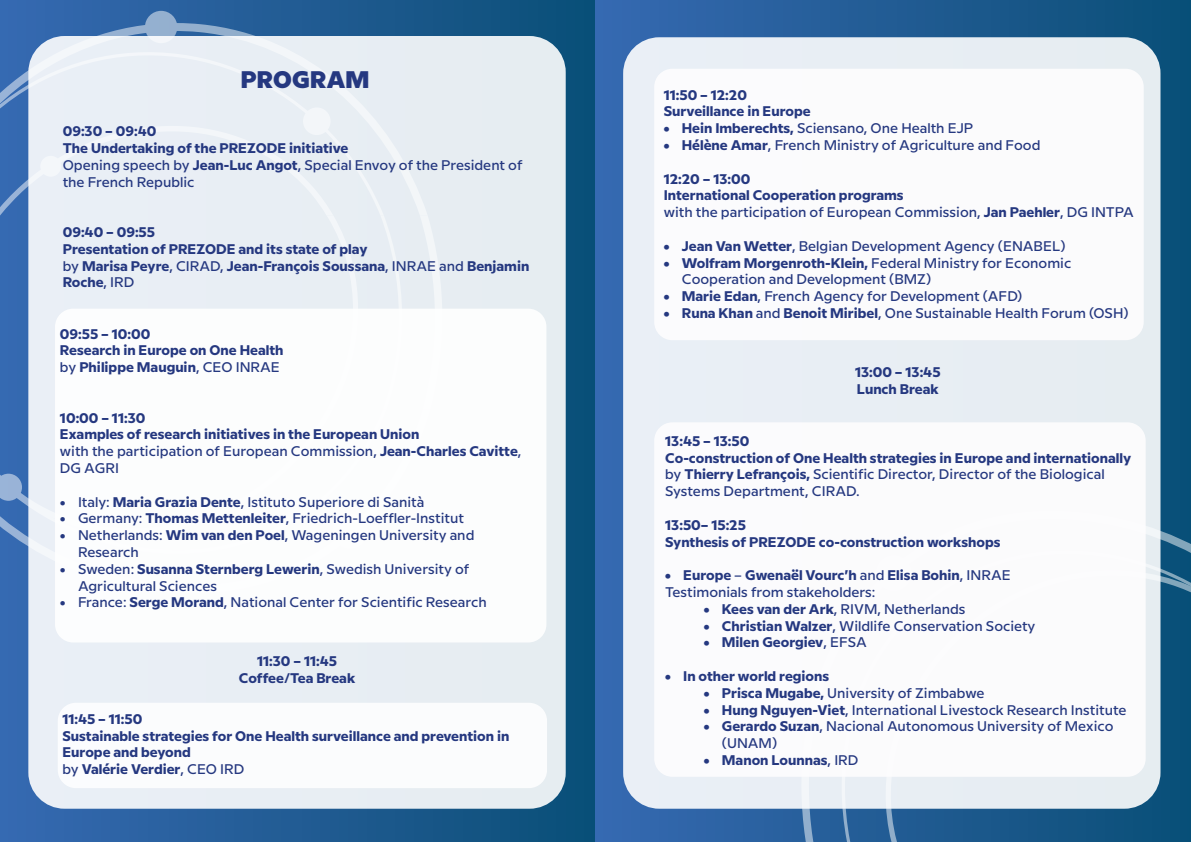
<style>
.page{position:relative;width:1191px;height:842px;background:#fff}
.page>*{position:absolute;margin:0;border:0;box-sizing:border-box;transform-origin:0 0}
.t1{font:800 24px "Milliard";letter-spacing:.01em;color:#253880}
.t2{font:500 14px/16.8px "Milliard";color:#253880}
.t3{font:700 14px/16.8px "Milliard";color:#253880}
.s1{font-weight:700}
.s2{font-weight:500}
</style>
<div class="page">
<div style="left:0;top:0;width:595px;height:842px;background:linear-gradient(to right,#3769b1,#0a4f77)"></div>
<svg style="left:0;top:12px;width:428px;height:94px;background:#3369a4"></svg>
<svg style="left:0;top:410px;width:28px;height:139px;background:#3e70b4"></svg>
<div style="left:145px;top:11px;width:32px;height:32px;background:#94b0cf;border-radius:50%"></div>
<svg style="left:0;top:474px;width:22px;height:27px"></svg>
<div style="left:0;top:106px;width:28px;height:304px;background:#3569b1"></div>
<div style="left:28px;top:36px;width:538px;height:773px;background:#e8eef4;border-radius:36px"></div>
<div style="left:55px;top:309px;width:491px;height:333px;background:#fff;border-radius:18px"></div>
<div style="left:595px;top:0;width:596px;height:842px;background:linear-gradient(to right,#3769b1,#0b4f77)"></div>
<svg style="left:1160px;top:510px;width:31px;height:45px"></svg>
<svg style="left:801px;top:809px;width:23px;height:33px"></svg>
<svg style="left:841px;top:809px;width:22px;height:33px"></svg>
<svg style="left:876px;top:555px;width:315px;height:287px;background:#145682"></svg>
<div style="left:623px;top:37px;width:537px;height:772px;background:#e8eef4;border-radius:36px"></div>
<div style="left:654px;top:422px;width:491px;height:355px;background:#fefdfe;border-radius:18px"></div>
<div style="left:654px;top:69px;width:489px;height:271px;background:#fefdfe;border-radius:18px"></div>
<div style="left:58px;top:703px;width:489px;height:85px;background:#fefeff;border-radius:18px"></div>
<h1 class="t1" style="left:241px;top:61px;width:130px">PROGRAM</h1>
<p class="t2" style="left:63px;top:122px;width:461px"><span class="s1">09:30 – 09:40<br>The Undertaking of the PREZODE initiative<br></span>Opening speech by <span class="s1">Jean-Luc Angot</span>, Special Envoy of the President of the French Republic</p>
<p class="t3" style="left:63px;top:222px;width:468px">09:40 – 09:55<br>Presentation of PREZODE and its state of play<br><span class="s2">by</span> Marisa Peyre<span class="s2">, CIRAD,</span> Jean-François Soussana<span class="s2">, INRAE and</span> Benjamin Roche<span class="s2">, IRD</span></p>
<p class="t3" style="left:60px;top:324px;width:225px">09:55 – 10:00<br>Research in Europe on One Health <span class="s2">by</span> Philippe Mauguin<span class="s2">, CEO INRAE</span></p>
<p class="t3" style="left:60px;top:408px;width:463px">10:00 – 11:30<br>Examples of research initiatives in the European Union<br><span class="s2">with the participation of European Commission,</span> Jean-Charles Cavitte<span class="s2">, DG AGRI</span></p>
<p class="t2" style="left:60px;top:492px;width:366px">• Italy: <span class="s1">Maria Grazia Dente</span>, Istituto Superiore di Sanità</p>
<p class="t2" style="left:60px;top:509px;width:405px">• Germany: <span class="s1">Thomas Mettenleiter</span>, Friedrich-Loeffler-Institut</p>
<p class="t2" style="left:78px;top:526px;width:398px;text-indent:-18px">• Netherlands: <span class="s1">Wim van den Poel</span>, Wageningen University and<br>Research</p>
<p class="t2" style="left:78px;top:559px;width:393px;text-indent:-18px">• Sweden: <span class="s1">Susanna Sternberg Lewerin</span>, Swedish University of<br>Agricultural Sciences</p>
<p class="t2" style="left:60px;top:593px;width:428px">• France: <span class="s1">Serge Morand</span>, National Center for Scientific Research</p>
<p class="t3" style="left:239px;top:652px;width:118px;text-align:center">11:30 – 11:45<br>Coffee/Tea Break</p>
<p class="t3" style="left:62px;top:709px;width:448px">11:45 – 11:50<br>Sustainable strategies for One Health surveillance and prevention in<br>Europe and beyond<br><span class="s2">by</span> Valérie Verdier<span class="s2">, CEO IRD</span></p>
<p class="t3" style="left:664px;top:85px;width:148px">11:50 – 12:20<br>Surveillance in Europe</p>
<p class="t2" style="left:664px;top:119px;width:311px"><span class="s1">• Hein Imberechts,</span> Sciensano, One Health EJP</p>
<p class="t2" style="left:664px;top:136px;width:378px"><span class="s1">• Hélène Amar</span>, French Ministry of Agriculture and Food</p>
<p class="t3" style="left:664px;top:169px;width:472px">12:20 – 13:00<br>International Cooperation programs<br><span class="s2">with the participation of European Commission,</span> Jan Paehler<span class="s2">, DG INTPA</span></p>
<p class="t2" style="left:664px;top:236px;width:403px"><span class="s1">• Jean Van Wetter</span>, Belgian Development Agency (ENABEL)</p>
<p class="t2" style="left:682px;top:253px;width:391px;text-indent:-18px"><span class="s1">• Wolfram Morgenroth-Klein,</span> Federal Ministry for Economic<br>Cooperation and Development (BMZ)</p>
<p class="t2" style="left:664px;top:287px;width:360px"><span class="s1">• Marie Edan</span>, French Agency for Development (AFD)</p>
<p class="t2" style="left:664px;top:304px;width:466px"><span class="s1">• Runa Khan</span> and <span class="s1">Benoit Miribel</span>, One Sustainable Health Forum (OSH)</p>
<p class="t3" style="left:855px;top:362px;width:87px">13:00 – 13:45<br>Lunch Break</p>
<p class="t3" style="left:665px;top:431px;width:467px">13:45 – 13:50<br>Co-construction of One Health strategies in Europe and internationally <span class="s2">by</span> Thierry Lefrançois, <span class="s2">Scientific Director, Director of the Biological Systems Department, CIRAD.</span></p>
<p class="t3" style="left:665px;top:515px;width:337px">13:50– 15:25<br>Synthesis of PREZODE co-construction workshops</p>
<p class="t2" style="left:665px;top:566px;width:347px"><span class="s1">• Europe</span> – <span class="s1">Gwenaël Vourc’h</span> and <span class="s1">Elisa Bohin</span>, INRAE<br>Testimonials from stakeholders:</p>
<p class="t2" style="left:704px;top:599px;width:263px"><span class="s1">• Kees van der Ark</span>, RIVM, Netherlands</p>
<p class="t2" style="left:704px;top:616px;width:333px"><span class="s1">• Christian Walzer</span>, Wildlife Conservation Society</p>
<p class="t3" style="left:704px;top:633px;width:164px">• Milen Georgiev<span class="s2">, EFSA</span></p>
<p class="t3" style="left:665px;top:666px;width:165px">• In other world regions</p>
<p class="t2" style="left:704px;top:683px;width:282px"><span class="s1">• Prisca Mugabe,</span> University of Zimbabwe</p>
<p class="t2" style="left:704px;top:700px;width:424px"><span class="s1">• Hung Nguyen-Viet</span>, International Livestock Research Institute</p>
<p class="t2" style="left:722px;top:717px;width:393px;text-indent:-18px"><span class="s1">• Gerardo Suzan</span>, Nacional Autonomous University of Mexico (UNAM)</p>
<p class="t3" style="left:704px;top:750px;width:156px">• Manon Lounnas<span class="s2">, IRD</span></p>
</div>
